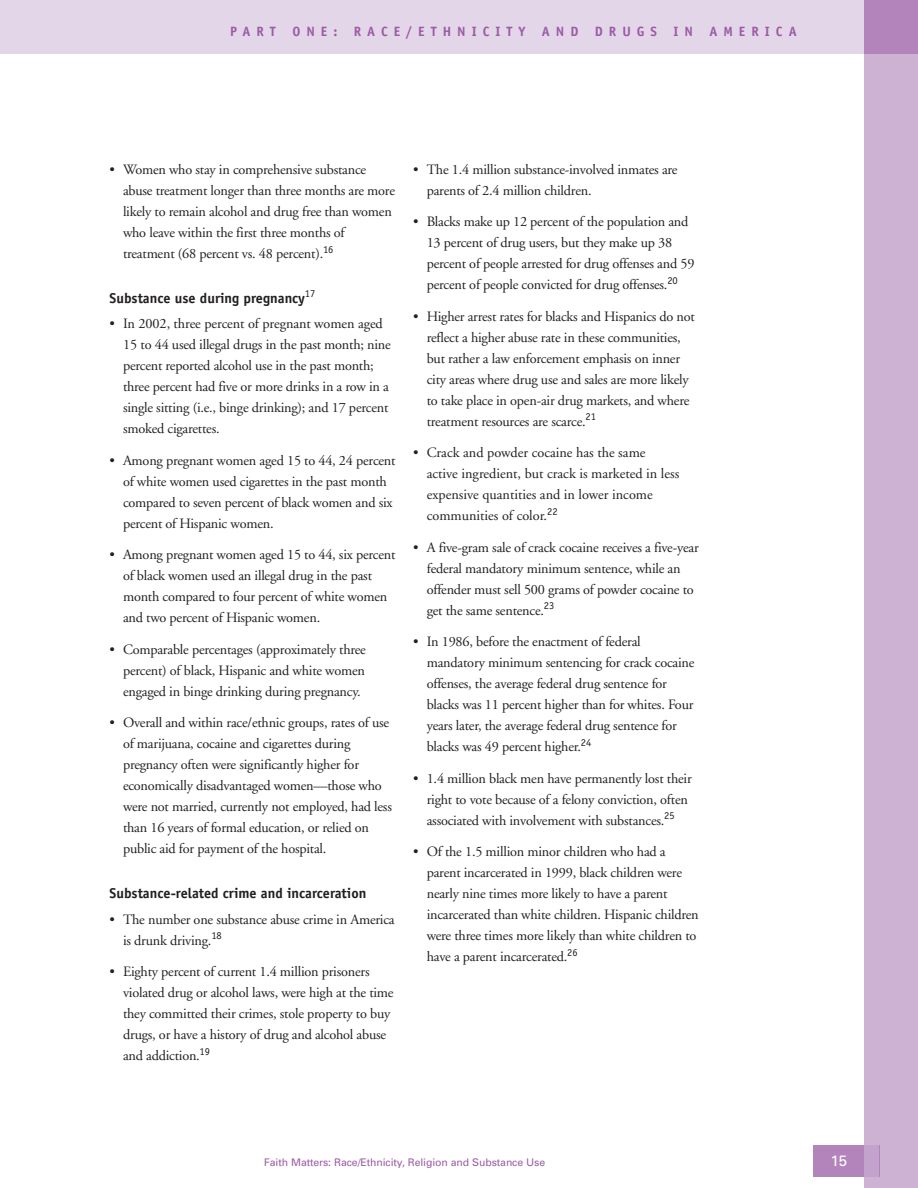
<style>
.page{position:relative;width:918px;height:1188px;background:#fff}
.page>*{position:absolute;margin:0;border:0;box-sizing:border-box;transform-origin:0 0}
.t1{font:15px "Univers";color:#fff}
.t2{font:14.25px/21px "Adobe Garamond";letter-spacing:-.015em;color:#231f20}
.t3{font:700 14.25px "Officina Sans";color:#231f20}
.t4{font:700 13.5px "Officina Sans";letter-spacing:.445em;color:#9b5ba5}
.t5{font:10.5px "Univers";letter-spacing:-.01em;color:#9b5ba5}
</style>
<div class="page">
<div style="left:864px;top:29px;width:54px;height:1159px;background:#cdb2d4"></div>
<div style="left:813px;top:1145px;width:66px;height:32px;background:#b284bb"></div>
<div style="left:865px;top:1145px;width:14px;height:32px;background:#c3a2cb"></div>
<div style="left:0;top:0;width:918px;height:54px;background:#e4d6e9"></div>
<div style="left:864px;top:0;width:54px;height:54px;background:#b284bb"></div>
<p class="t4" style="left:230px;top:26px;width:568px">PART ONE: RACE/ETHNICITY AND DRUGS IN AMERICA</p>
<p class="t2" style="left:123px;top:160px;width:273px;text-indent:-14px">• Women who stay in comprehensive substance abuse treatment longer than three months are more likely to remain alcohol and drug free than women who leave within the first three months of treatment (68 percent vs. 48 percent).<sup>16</sup></p>
<p class="t3" style="left:110px;top:293px;width:207px">Substance use during pregnancy<sup>17</sup></p>
<p class="t2" style="left:123px;top:314px;width:269px;text-indent:-14px">• In 2002, three percent of pregnant women aged 15 to 44 used illegal drugs in the past month; nine percent reported alcohol use in the past month; three percent had five or more drinks in a row in a single sitting (i.e., binge drinking); and 17 percent smoked cigarettes.</p>
<p class="t2" style="left:123px;top:451px;width:274px;text-indent:-14px">• Among pregnant women aged 15 to 44, 24 percent of white women used cigarettes in the past month compared to seven percent of black women and six percent of Hispanic women.</p>
<p class="t2" style="left:123px;top:545px;width:274px;text-indent:-14px">• Among pregnant women aged 15 to 44, six percent of black women used an illegal drug in the past month compared to four percent of white women and two percent of Hispanic women.</p>
<p class="t2" style="left:123px;top:640px;width:244px;text-align:justify;text-indent:-14px">• Comparable percentages (approximately three percent) of black, Hispanic and white women engaged in binge drinking during pregnancy.</p>
<p class="t2" style="left:123px;top:713px;width:270px;text-indent:-14px">• Overall and within race/ethnic groups, rates of use of marijuana, cocaine and cigarettes during pregnancy often were significantly higher for economically disadvantaged women—those who were not married, currently not employed, had less than 16 years of formal education, or relied on public aid for payment of the hospital.</p>
<p class="t3" style="left:110px;top:888px;width:258px">Substance-related crime and incarceration</p>
<p class="t2" style="left:123px;top:910px;width:273px;text-indent:-14px">• The number one substance abuse crime in America is drunk driving.<sup>18</sup></p>
<p class="t2" style="left:123px;top:962px;width:272px;text-indent:-14px">• Eighty percent of current 1.4 million prisoners violated drug or alcohol laws, were high at the time they committed their crimes, stole property to buy drugs, or have a history of drug and alcohol abuse and addiction.<sup>19</sup></p>
<p class="t2" style="left:427px;top:160px;width:252px;text-indent:-14px">• The 1.4 million substance-involved inmates are parents of 2.4 million children.</p>
<p class="t2" style="left:427px;top:212px;width:269px;text-indent:-14px">• Blacks make up 12 percent of the population and 13 percent of drug users, but they make up 38 percent of people arrested for drug offenses and 59 percent of people convicted for drug offenses.<sup>20</sup></p>
<p class="t2" style="left:427px;top:307px;width:270px;text-indent:-14px">• Higher arrest rates for blacks and Hispanics do not reflect a higher abuse rate in these communities, but rather a law enforcement emphasis on inner city areas where drug use and sales are more likely to take place in open-air drug markets, and where treatment resources are scarce.<sup>21</sup></p>
<p class="t2" style="left:427px;top:443px;width:254px;text-indent:-14px">• Crack and powder cocaine has the same active ingredient, but crack is marketed in less expensive quantities and in lower income communities of color.<sup>22</sup></p>
<p class="t2" style="left:427px;top:538px;width:273px;text-indent:-14px">• A five-gram sale of crack cocaine receives a five-year federal mandatory minimum sentence, while an offender must sell 500 grams of powder cocaine to get the same sentence.<sup>23</sup></p>
<p class="t2" style="left:427px;top:632px;width:269px;text-indent:-14px">• In 1986, before the enactment of federal mandatory minimum sentencing for crack cocaine offenses, the average federal drug sentence for blacks was 11 percent higher than for whites. Four years later, the average federal drug sentence for blacks was 49 percent higher.<sup>24</sup></p>
<p class="t2" style="left:427px;top:769px;width:267px;text-indent:-14px">• 1.4 million black men have permanently lost their right to vote because of a felony conviction, often associated with involvement with substances.<sup>25</sup></p>
<p class="t2" style="left:427px;top:842px;width:274px;text-indent:-14px">• Of the 1.5 million minor children who had a parent incarcerated in 1999, black children were nearly nine times more likely to have a parent incarcerated than white children. Hispanic children were three times more likely than white children to have a parent incarcerated.<sup>26</sup></p>
<p class="t5" style="left:264px;top:1159px;width:283px">Faith Matters: Race/Ethnicity, Religion and Substance Use</p>
<p class="t1" style="left:830px;top:1156px;width:18px">15</p>
</div>
